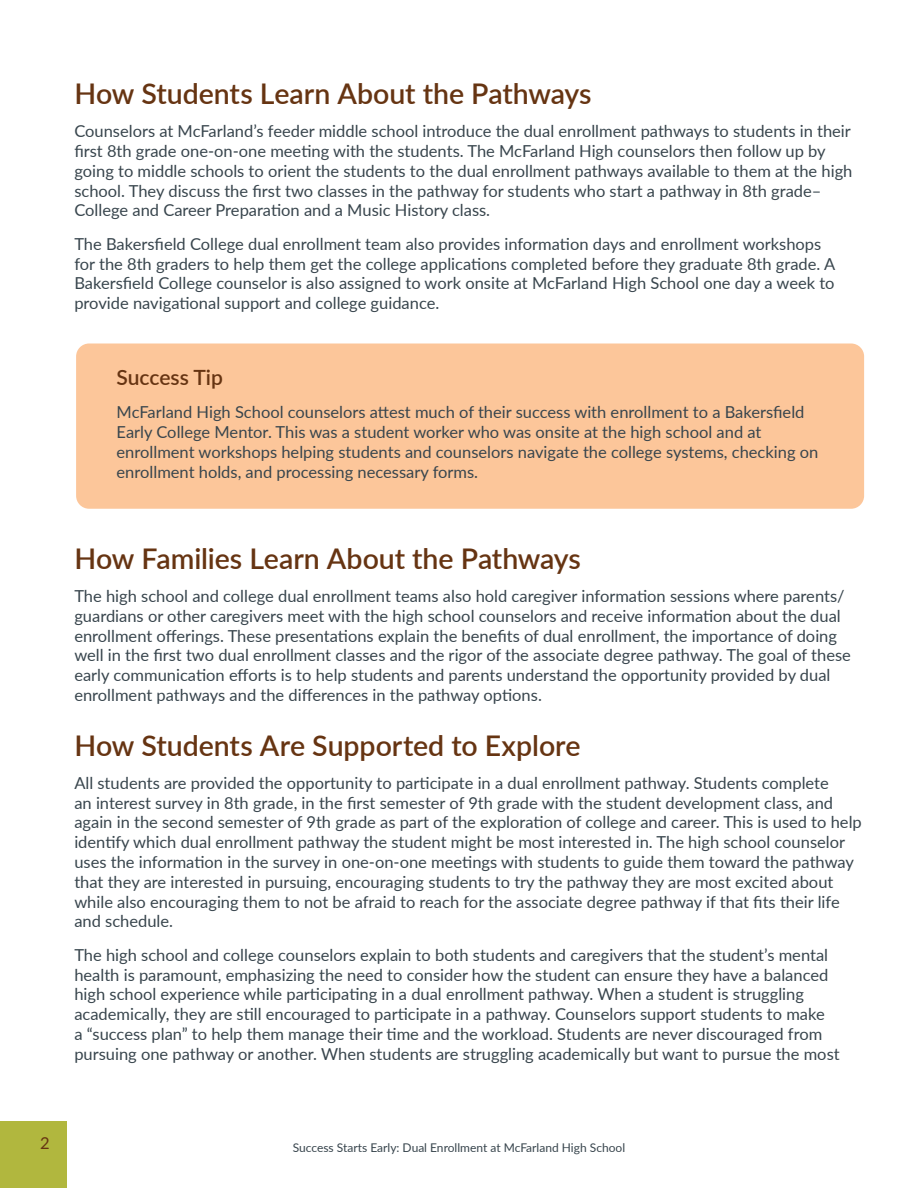
<style>
.page{position:relative;width:918px;height:1188px;background:#fff}
.page>*{position:absolute;margin:0;border:0;box-sizing:border-box;transform-origin:0 0}
.Header1{font:600 28.5px "Lato";letter-spacing:-.005em;color:#663412}
.emphasis_2{font:600 21px "Lato";color:#663412}
.emphasis_2-2{font:16.5px/19.8px "Lato";color:#38454d}
.t1{font:16.5px "Lato";color:#663412}
.footer_left{font:12px "Lato";color:#38454d}
</style>
<div class="page">
<div style="left:76px;top:344px;width:788px;height:165px;background:#fcc69a;border-radius:13px"></div>
<div style="left:0;top:1121px;width:67px;height:67px;background:#b1b73e"></div>
<p class="Header1" style="left:74px;top:73px;width:519px">How Students Learn About the Pathways</p>
<p class="emphasis_2-2" style="left:74px;top:121px;width:780px">Counselors at McFarland’s feeder middle school introduce the dual enrollment pathways to students in their first 8th grade one-on-one meeting with the students. The McFarland High counselors then follow up by going to middle schools to orient the students to the dual enrollment pathways available to them at the high school. They discuss the first two classes in the pathway for students who start a pathway in 8th grade– College and Career Preparation and a Music History class.</p>
<p class="emphasis_2-2" style="left:74px;top:233px;width:762px">The Bakersfield College dual enrollment team also provides information days and enrollment workshops for the 8th graders to help them get the college applications completed before they graduate 8th grade. A Bakersfield College counselor is also assigned to work onsite at McFarland High School one day a week to provide navigational support and college guidance.</p>
<p class="emphasis_2" style="left:117px;top:362px;width:108px">Success Tip</p>
<p class="emphasis_2-2" style="left:117px;top:402px;width:703px">McFarland High School counselors attest much of their success with enrollment to a Bakersfield Early College Mentor. This was a student worker who was onsite at the high school and at enrollment workshops helping students and counselors navigate the college systems, checking on enrollment holds, and processing necessary forms.</p>
<p class="Header1" style="left:74px;top:538px;width:508px">How Families Learn About the Pathways</p>
<p class="emphasis_2-2" style="left:74px;top:586px;width:778px">The high school and college dual enrollment teams also hold caregiver information sessions where parents/ guardians or other caregivers meet with the high school counselors and receive information about the dual enrollment offerings. These presentations explain the benefits of dual enrollment, the importance of doing well in the first two dual enrollment classes and the rigor of the associate degree pathway. The goal of these early communication efforts is to help students and parents understand the opportunity provided by dual enrollment pathways and the differences in the pathway options.</p>
<p class="Header1" style="left:74px;top:724px;width:508px">How Students Are Supported to Explore</p>
<p class="emphasis_2-2" style="left:74px;top:772px;width:789px">All students are provided the opportunity to participate in a dual enrollment pathway. Students complete<br>an interest survey in 8th grade, in the first semester of 9th grade with the student development class, and again in the second semester of 9th grade as part of the exploration of college and career. This is used to help identify which dual enrollment pathway the student might be most interested in. The high school counselor uses the information in the survey in one-on-one meetings with students to guide them toward the pathway that they are interested in pursuing, encouraging students to try the pathway they are most excited about while also encouraging them to not be afraid to reach for the associate degree pathway if that fits their life and schedule.</p>
<p class="emphasis_2-2" style="left:74px;top:944px;width:767px">The high school and college counselors explain to both students and caregivers that the student’s mental health is paramount, emphasizing the need to consider how the student can ensure they have a balanced high school experience while participating in a dual enrollment pathway. When a student is struggling academically, they are still encouraged to participate in a pathway. Counselors support students to make<br>a “success plan” to help them manage their time and the workload. Students are never discouraged from pursuing one pathway or another. When students are struggling academically but want to pursue the most</p>
<p class="t1" style="left:40px;top:1131px;width:11px">2</p>
<p class="footer_left" style="left:293px;top:1139px;width:334px">Success Starts Early: Dual Enrollment at McFarland High School</p>
</div>
